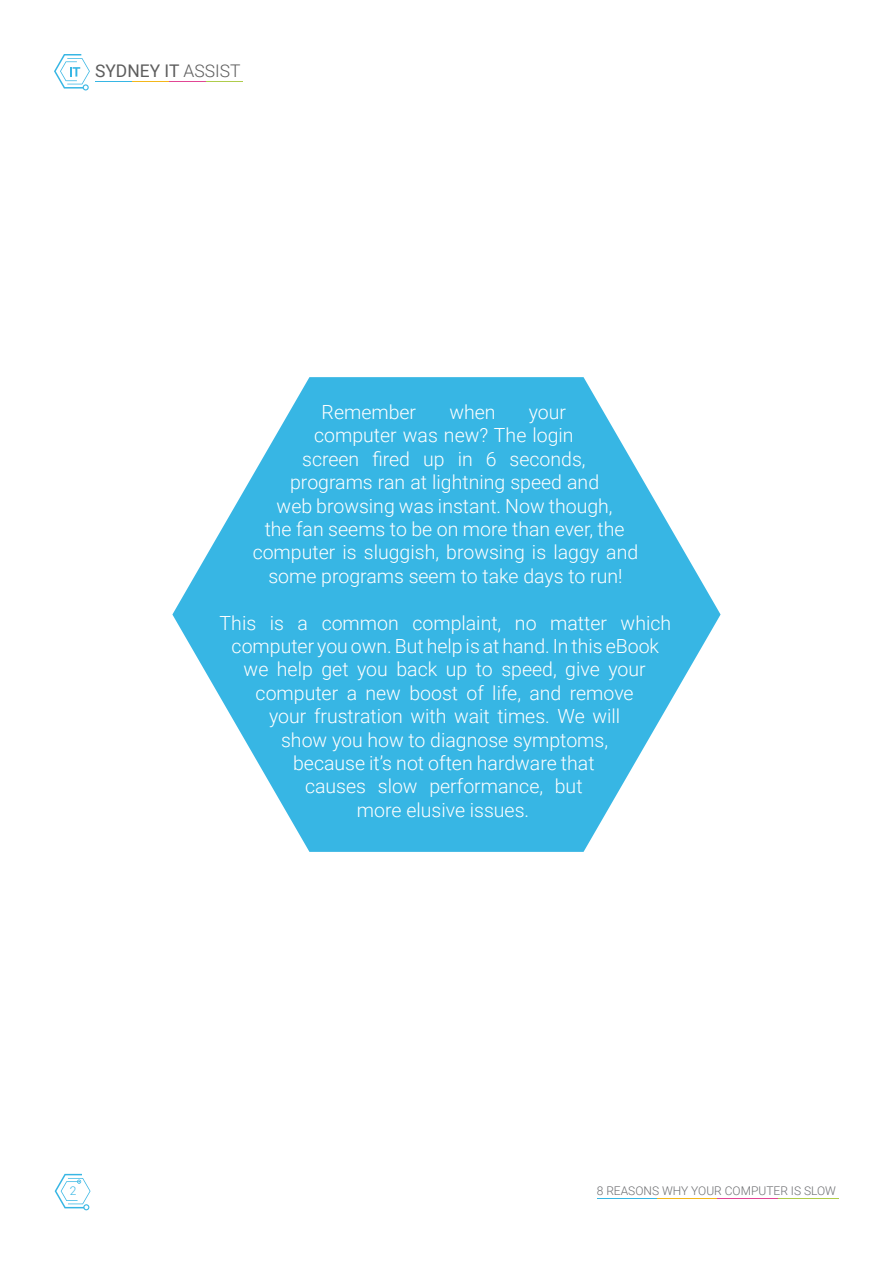
<style>
.page{position:relative;width:893px;height:1263px;background:#fff}
.page>*{position:absolute;margin:0;border:0;box-sizing:border-box;transform-origin:0 0}
.t1{font:300 19.5px/23.4px "Roboto";color:#fff;text-align:center}
.t2{font:17.4px "Roboto";color:#5d5d5d}
.t3{font:300 12px "Roboto";color:#6d6e71}
.t4{font:300 12px "Roboto";color:#37b6e4}
.s1{font-weight:300}
</style>
<div class="page">
<hr style="left:597px;top:1198px;width:60px;height:1px;background:#37b6e4">
<hr style="left:657px;top:1198px;width:61px;height:1px;background:#f3b71b">
<hr style="left:718px;top:1198px;width:60px;height:1px;background:#e14694">
<hr style="left:778px;top:1198px;width:61px;height:1px;background:#afcc4c">
<hr style="left:95px;top:81px;width:37px;height:1px;background:#37b6e4">
<hr style="left:132px;top:81px;width:37px;height:1px;background:#f3b71b">
<hr style="left:169px;top:81px;width:37px;height:1px;background:#e14694">
<hr style="left:206px;top:81px;width:37px;height:1px;background:#afcc4c">
<svg style="left:54px;top:54px;width:36px;height:36px"></svg>
<svg style="left:55px;top:1174px;width:36px;height:36px"></svg>
<svg style="left:172px;top:377px;width:549px;height:475px;fill:#37b6e4"></svg>
<p class="t2" style="left:95px;top:58px;width:147px">SYDNEY IT <span class="s1">ASSIST</span></p>
<p class="t1" style="left:322px;top:400px;width:96px">Remember</p>
<p class="t1" style="left:449px;top:400px;width:48px">when</p>
<p class="t1" style="left:529px;top:400px;width:39px">your</p>
<p class="t1" style="left:314px;top:423px;width:261px">computer was new? The login</p>
<p class="t1" style="left:302px;top:446px;width:285px">screen fired up in 6 seconds,</p>
<p class="t1" style="left:290px;top:470px;width:311px">programs ran at lightning speed and</p>
<p class="t1" style="left:277px;top:493px;width:337px">web browsing was instant. Now though,</p>
<p class="t1" style="left:265px;top:517px;width:362px">the fan seems to be on more than ever, the</p>
<p class="t1" style="left:253px;top:540px;width:387px">computer is sluggish, browsing is laggy and</p>
<p class="t1" style="left:268px;top:563px;width:356px">some programs seem to take days to run!</p>
<p class="t1" style="left:220px;top:610px;width:453px">This is a common complaint, no matter which computer you own. But help is at hand. In this eBook we help get you back up to speed, give your computer a new boost of life, and remove<br>your frustration with wait times. We will<br>show you how to diagnose symptoms,<br>because it’s not often hardware that<br>causes slow performance, but<br>more elusive issues.</p>
<p class="t4" style="left:70px;top:1182px;width:8px">2</p>
<p class="t3" style="left:597px;top:1182px;width:241px">8 REASONS WHY YOUR COMPUTER IS SLOW</p>
</div>
